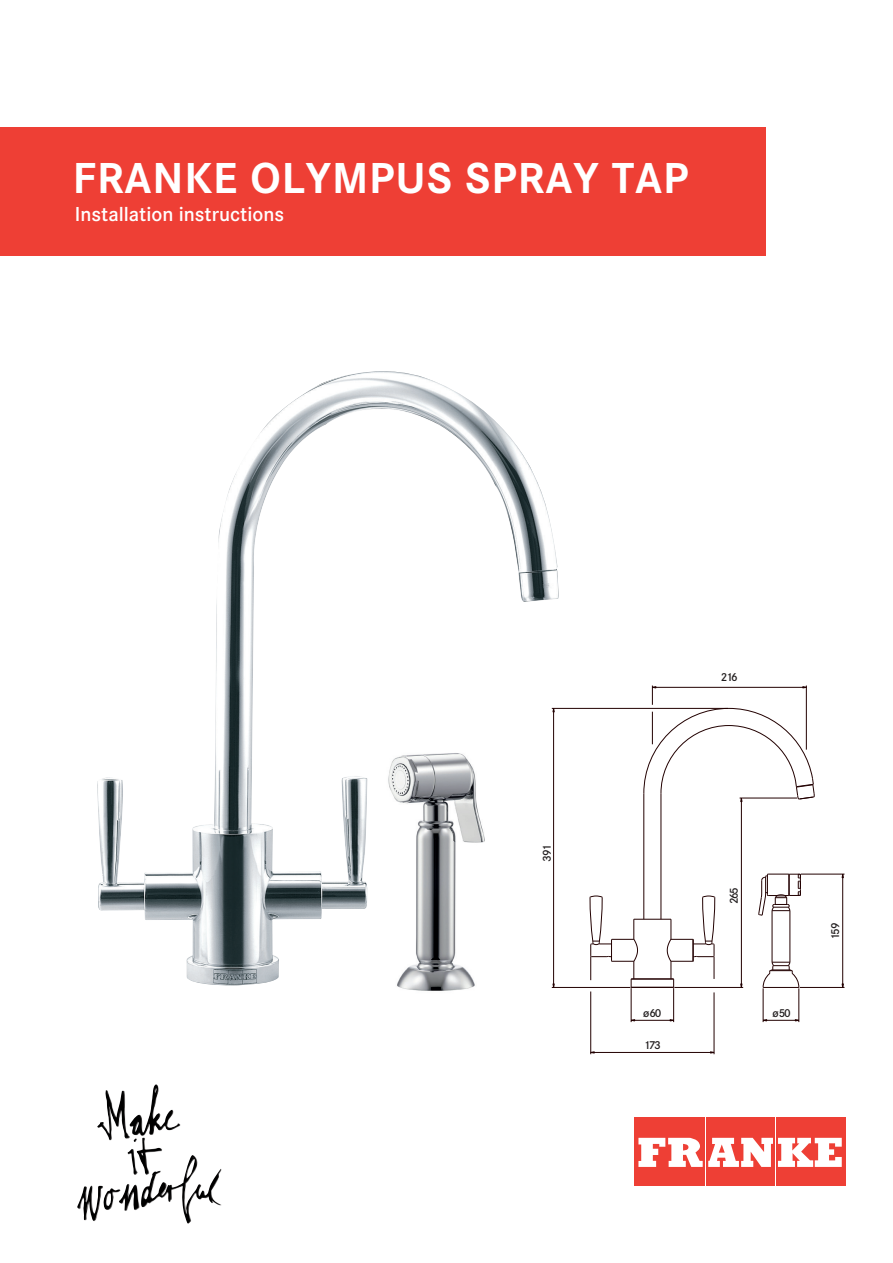
<style>
.page{position:relative;width:893px;height:1263px;background:#fff}
.page>*{position:absolute;margin:0;border:0;box-sizing:border-box;transform-origin:0 0}
.t1{font:700 45px "Corporate S";letter-spacing:.02em;color:#fff}
.t2{font:600 21px "Corporate S";color:#fff}
.t3{font:600 12px "Corporate S";letter-spacing:-.12em;color:#231f20}
</style>
<div class="page">
<div style="left:0;top:128px;width:765px;height:128px;background:#ee3f35"></div>
<div style="left:634px;top:1117px;width:70px;height:69px;background:#ee3f35"></div>
<div style="left:706px;top:1117px;width:69px;height:69px;background:#ee3f35"></div>
<div style="left:776px;top:1117px;width:70px;height:69px;background:#ee3f35"></div>
<svg style="left:638px;top:1138px;width:204px;height:29px"></svg>
<img style="left:97px;top:1084px;width:84px;height:56px">
<hr style="left:553px;top:708px;width:1px;height:279px;background:#220001">
<hr style="left:590px;top:991px;width:1px;height:63px;background:#220001">
<hr style="left:631px;top:988px;width:1px;height:34px;background:#220001">
<hr style="left:673px;top:988px;width:1px;height:34px;background:#220001">
<hr style="left:591px;top:1052px;width:123px;height:1px;background:#220001">
<hr style="left:714px;top:992px;width:1px;height:62px;background:#220001">
<hr style="left:631px;top:1020px;width:43px;height:1px;background:#220001">
<hr style="left:763px;top:1020px;width:36px;height:1px;background:#220001">
<hr style="left:741px;top:798px;width:1px;height:189px;background:#220001">
<hr style="left:552px;top:987px;width:78px;height:1px;background:#220001">
<hr style="left:674px;top:987px;width:69px;height:1px;background:#220001">
<hr style="left:800px;top:987px;width:44px;height:1px;background:#220001">
<hr style="left:763px;top:988px;width:1px;height:34px;background:#220001">
<hr style="left:799px;top:988px;width:1px;height:34px;background:#220001">
<hr style="left:842px;top:874px;width:1px;height:113px;background:#220001">
<hr style="left:801px;top:874px;width:43px;height:1px;background:#220001">
<hr style="left:552px;top:708px;width:176px;height:1px;background:#220001">
<hr style="left:643px;top:793px;width:1px;height:126px;background:#220001">
<hr style="left:661px;top:793px;width:1px;height:126px;background:#220001">
<hr style="left:631px;top:987px;width:43px;height:1px;background:#220001">
<hr style="left:772px;top:911px;width:1px;height:51px;background:#220001">
<hr style="left:631px;top:979px;width:43px;height:1px;background:#220001">
<hr style="left:631px;top:978px;width:42px;height:1px;background:#220001">
<hr style="left:789px;top:911px;width:1px;height:51px;background:#220001">
<hr style="left:634px;top:919px;width:37px;height:1px;background:#220001">
<svg style="left:762px;top:961px;width:37px;height:27px"></svg>
<svg style="left:643px;top:685px;width:172px;height:117px"></svg>
<svg style="left:758px;top:873px;width:43px;height:46px"></svg>
<svg style="left:666px;top:895px;width:49px;height:93px"></svg>
<svg style="left:589px;top:895px;width:49px;height:93px"></svg>
<img style="left:97px;top:371px;width:462px;height:614px">
<img style="left:386px;top:746px;width:98px;height:245px">
<h1 class="t1" style="left:73px;top:152px;width:617px">FRANKE OLYMPUS SPRAY TAP</h1>
<p class="t2" style="left:75px;top:202px;width:211px">Installation instructions</p>
<p class="t3" style="left:540px;top:862px;width:19px;rotate:-90deg">391</p>
<p class="t3" style="left:721px;top:671px;width:19px">216</p>
<p class="t3" style="left:727px;top:904px;width:19px;rotate:-90deg">265</p>
<p class="t3" style="left:643px;top:1006px;width:20px">ø60</p>
<p class="t3" style="left:773px;top:1006px;width:20px">ø50</p>
<p class="t3" style="left:644px;top:1038px;width:19px">173</p>
<p class="t3" style="left:828px;top:940px;width:19px;rotate:-90deg">159</p>
</div>
